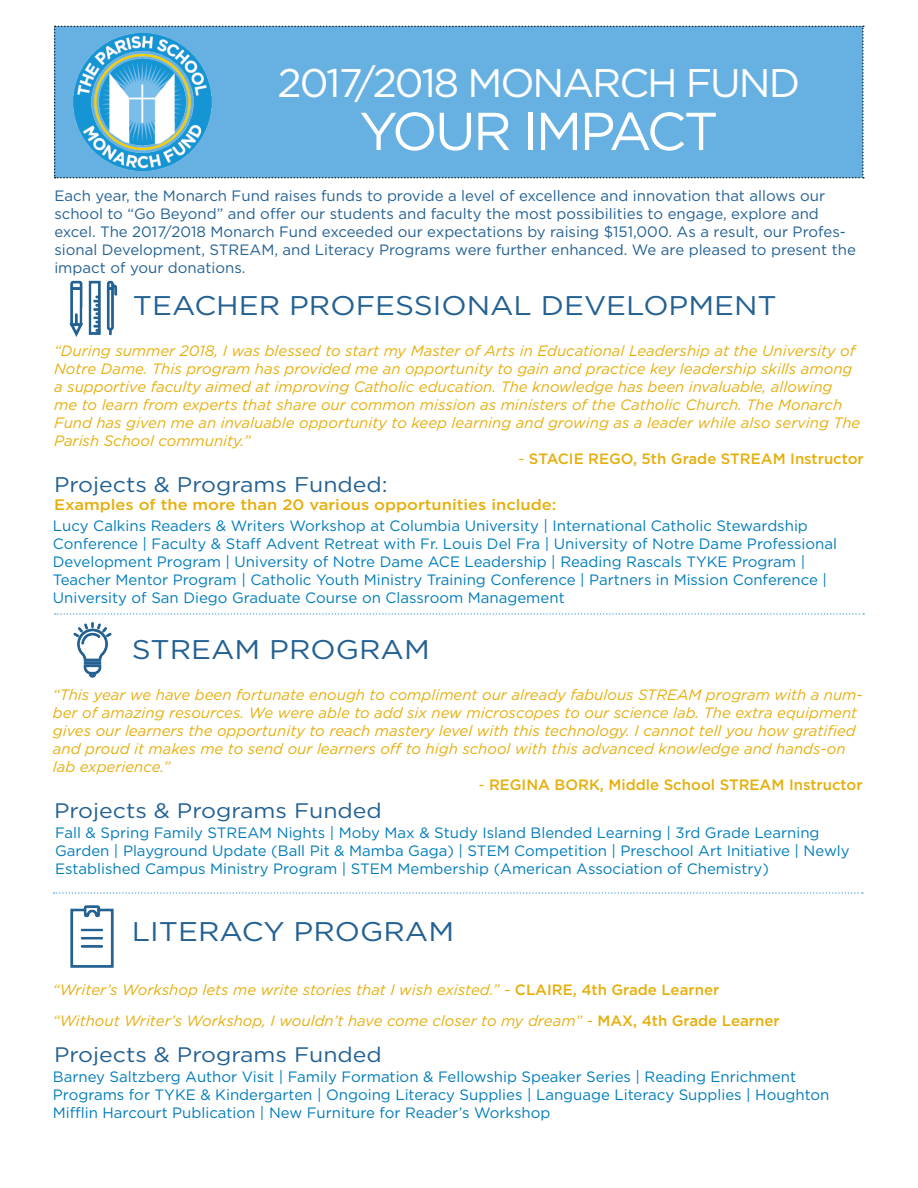
<style>
.page{position:relative;width:918px;height:1188px;background:#fff}
.page>*{position:absolute;margin:0;border:0;box-sizing:border-box;transform-origin:0 0}
.t1{font:53.25px "Gotham";letter-spacing:-.05em;color:#fff}
.t2{font:39.9px "Gotham";letter-spacing:-.05em;color:#fff}
.t3{font:27px "Gotham";color:#236193;scale:1.1 1}
.t4{font:21.15px "Gotham";color:#236193;scale:1.09 1}
.t5{font:21px "Gotham";color:#236193;scale:1.1 1}
.t6{font:500 15.15px "Gotham";color:#e6af0c;scale:1.09 1}
.t7{font:italic 15px/18px "Gotham";color:#e6af0c}
.t8{font:15px/18px "Gotham";color:#007dbb}
.t9{font:15px/18px "Gotham";color:#236193}
.t10{font:500 15px "Gotham";color:#e6af0c}
.s1{font-weight:400;font-style:italic}
.s2{font-weight:500;font-style:normal}
</style>
<div class="page">
<img style="left:73px;top:622px;width:39px;height:56px">
<img style="left:69px;top:280px;width:49px;height:57px">
<img style="left:70px;top:905px;width:44px;height:63px">
<svg style="left:55px;top:613px;width:809px;height:2px"></svg>
<svg style="left:54px;top:892px;width:809px;height:2px"></svg>
<div style="left:54px;top:26px;width:810px;height:152px;background:#67b1e2"></div>
<img style="left:74px;top:33px;width:137px;height:138px">
<p class="t2" style="left:278px;top:57px;width:524px">2017/2018 MONARCH FUND</p>
<p class="t1" style="left:359px;top:97px;width:361px">YOUR IMPACT</p>
<p class="t9" style="left:54px;top:186px;width:803px">Each year, the Monarch Fund raises funds to provide a level of excellence and innovation that allows our school to “Go Beyond” and offer our students and faculty the most possibilities to engage, explore and excel. The 2017/2018 Monarch Fund exceeded our expectations by raising $151,000. As a result, our Profes&shy;sional Development, STREAM, and Literacy Programs were further enhanced. We are pleased to present the impact of your donations.</p>
<p class="t3" style="left:133px;top:288px;width:587px">TEACHER PROFESSIONAL DEVELOPMENT</p>
<p class="t7" style="left:54px;top:341px;width:808px">“During summer 2018, I was blessed to start my Master of Arts in Educational Leadership at the University of Notre Dame. This program has provided me an opportunity to gain and practice key leadership skills among a supportive faculty aimed at improving Catholic education. The knowledge has been invaluable, allowing<br>me to learn from experts that share our common mission as ministers of the Catholic Church. The Monarch Fund has given me an invaluable opportunity to keep learning and growing as a leader while also serving The Parish School community.”</p>
<p class="t10" style="left:518px;top:449px;width:347px"><span class="s1">-</span> STACIE REGO, 5th Grade STREAM Instructor</p>
<p class="t4" style="left:54px;top:471px;width:308px">Projects &amp; Programs Funded:</p>
<p class="t6" style="left:54px;top:495px;width:462px">Examples of the more than 20 various opportunities include:</p>
<p class="t8" style="left:53px;top:517px;width:786px">Lucy Calkins Readers &amp; Writers Workshop at Columbia University | International Catholic Stewardship Conference | Faculty &amp; Staff Advent Retreat with Fr. Louis Del Fra | University of Notre Dame Professional Development Program | University of Notre Dame ACE Leadership | Reading Rascals TYKE Program | Teacher Mentor Program | Catholic Youth Ministry Training Conference | Partners in Mission Conference | University of San Diego Graduate Course on Classroom Management</p>
<p class="t3" style="left:132px;top:632px;width:272px">STREAM PROGRAM</p>
<p class="t7" style="left:53px;top:685px;width:811px">“This year we have been fortunate enough to compliment our already fabulous STREAM program with a num&shy;ber of amazing resources. We were able to add six new microscopes to our science lab. The extra equipment gives our learners the opportunity to reach mastery level with this technology. I cannot tell you how gratified and proud it makes me to send our learners off to high school with this advanced knowledge and hands-on lab experience.”</p>
<p class="t10" style="left:478px;top:775px;width:386px"><span class="s1">-</span> REGINA BORK, Middle School STREAM Instructor</p>
<p class="t5" style="left:54px;top:797px;width:300px">Projects &amp; Programs Funded</p>
<p class="t8" style="left:55px;top:823px;width:796px">Fall &amp; Spring Family STREAM Nights | Moby Max &amp; Study Island Blended Learning | 3rd Grade Learning<br>Garden | Playground Update (Ball Pit &amp; Mamba Gaga) | STEM Competition | Preschool Art Initiative | Newly<br>Established Campus Ministry Program | STEM Membership (American Association of Chemistry)</p>
<p class="t3" style="left:132px;top:914px;width:294px">LITERACY PROGRAM</p>
<p class="t7" style="left:53px;top:980px;width:668px">“Writer’s Workshop lets me write stories that I wish existed.” - <span class="s2">CLAIRE, 4th Grade Learner</span></p>
<p class="t7" style="left:53px;top:1012px;width:728px">“Without Writer’s Workshop, I wouldn’t have come closer to my dream” - <span class="s2">MAX, 4th Grade Learner</span></p>
<p class="t5" style="left:54px;top:1041px;width:300px">Projects &amp; Programs Funded</p>
<p class="t8" style="left:53px;top:1068px;width:778px">Barney Saltzberg Author Visit | Family Formation &amp; Fellowship Speaker Series | Reading Enrichment<br>Programs for TYKE &amp; Kindergarten | Ongoing Literacy Supplies | Language Literacy Supplies | Houghton<br>Mifflin Harcourt Publication | New Furniture for Reader’s Workshop</p>
</div>
